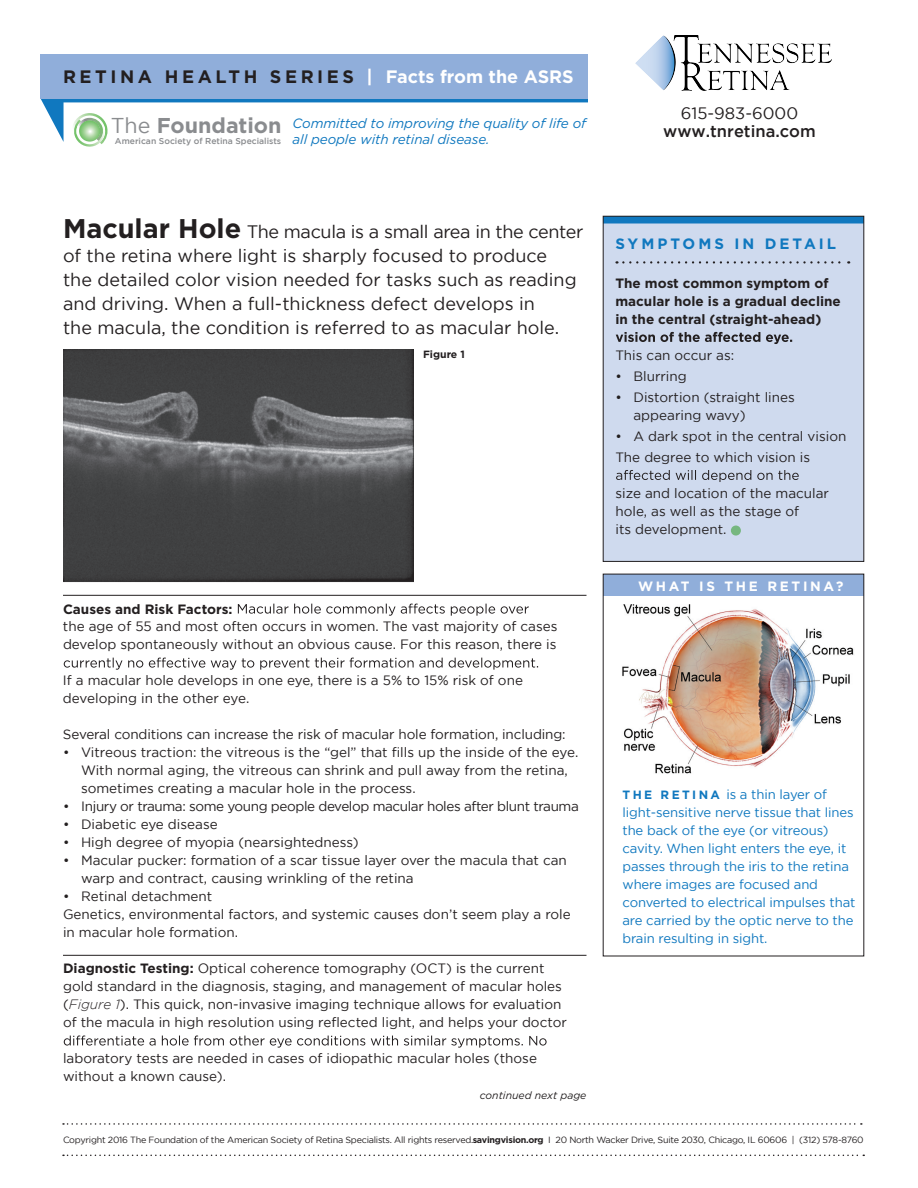
<style>
.page{position:relative;width:918px;height:1188px;background:#fff}
.page>*{position:absolute;margin:0;border:0;box-sizing:border-box;transform-origin:0 0}
.t1{font:700 21.45px "Gotham";color:#8a8c8f}
.t2{font:18px/24px "Gotham";color:#231f20}
.t3{font:700 18px "Gotham";letter-spacing:.2em;color:#231f20}
.t4{font:500 16.5px "Gotham";color:#231f20}
.t5{font:16.5px "Gotham";color:#231f20}
.t6{font:700 15px "Gotham";letter-spacing:.2em;color:#1078bf}
.t7{font:13.5px/18px "Gotham";color:#231f20}
.t8{font:700 13.5px/18px "Gotham";color:#231f20}
.t9{font:13.5px "Gotham";letter-spacing:-.03em;color:#231f20}
.t10{font:italic 13.5px/16.2px "Gotham";letter-spacing:-.01em;color:#1078bf}
.t11{font:700 13.5px "Gotham";letter-spacing:.2em;color:#fff}
.t12{font:13.2px/18px "Gotham";letter-spacing:-.01em;color:#1078bf}
.t13{font:italic 10.5px "Gotham";color:#231f20}
.t14{font:700 10.5px "Gotham";color:#231f20}
.t15{font:9px "Gotham";letter-spacing:-.025em;color:#231f20}
.t16{font:500 8.55px "Gotham";color:#8a8c8f}
.s1{color:#fff}
.s2{font-weight:400}
.s3{font-weight:700;font-size:27px}
.s4{font-weight:700}
.s5{font-weight:300;font-style:italic}
.s6{font-weight:700;font-size:12px}
</style>
<div class="page">
<svg style="left:41px;top:99px;width:23px;height:43px"></svg>
<hr style="left:54px;top:98px;width:534px;height:4px;background:#1078bf">
<div style="left:40px;top:54px;width:548px;height:45px;background:#90aeda"></div>
<img style="left:63px;top:349px;width:350px;height:233px">
<hr style="left:63px;top:595px;width:523px;height:1px;background:#231f20">
<hr style="left:63px;top:955px;width:523px;height:1px;background:#231f20">
<svg style="left:238px;top:604px;width:291px;height:12px"></svg>
<svg style="left:64px;top:658px;width:474px;height:12px"></svg>
<svg style="left:64px;top:1036px;width:483px;height:12px"></svg>
<div style="left:603px;top:216px;width:261px;height:346px;background:#cfdaee"></div>
<svg style="left:623px;top:261px;width:226px;height:3px"></svg>
<img style="left:622px;top:604px;width:232px;height:170px">
<div style="left:603px;top:574px;width:261px;height:22px;background:#90aeda"></div>
<div style="left:603px;top:216px;width:261px;height:8px;background:#1078bf"></div>
<div style="left:603px;top:216px;width:261px;height:346px;border:1px solid #231f20"></div>
<svg style="left:616px;top:332px;width:176px;height:12px"></svg>
<svg style="left:616px;top:470px;width:183px;height:12px"></svg>
<svg style="left:731px;top:526px;width:10px;height:10px"></svg>
<svg style="left:63px;top:1123px;width:799px;height:2px"></svg>
<svg style="left:63px;top:1155px;width:801px;height:1px"></svg>
<svg style="left:73px;top:113px;width:35px;height:34px"></svg>
<svg style="left:79px;top:120px;width:21px;height:22px"></svg>
<img style="left:636px;top:36px;width:195px;height:55px">
<h2 class="t3" style="left:63px;top:66px;width:512px">RETINA HEALTH SERIES <span class="s1">| Factsfrom the ASRS</span></h2>
<h1 class="t1" style="left:111px;top:113px;width:172px"><span class="s2">The</span> Foundation</h1>
<p class="t16" style="left:115px;top:136px;width:168px">American Society of Retina Specialists</p>
<p class="t10" style="left:293px;top:115px;width:295px">Committed to improving the quality of life of all people with retinal disease.</p>
<p class="t5" style="left:681px;top:104px;width:119px">615-983-6000</p>
<p class="t4" style="left:663px;top:122px;width:154px">www.tnretina.com</p>
<p class="t2" style="left:63px;top:219px;width:522px"><span class="s3">Macular Hole</span> The macula is a small area in the center of the retina where light is sharply focused to produce<br>the detailed color vision needed for tasks such as reading and driving. When a full-thickness defect develops in<br>the macula, the condition is referred to as macular hole.</p>
<p class="t14" style="left:423px;top:348px;width:43px">Figure 1</p>
<p class="t8" style="left:63px;top:599px;width:171px">Causes and Risk Factors:</p>
<p class="t7" style="left:63px;top:618px;width:496px">the age of 55 and most often occurs in women. The vast majority of cases develop spontaneously without an obvious cause. For this reason, there is</p>
<p class="t7" style="left:63px;top:672px;width:462px">If a macular hole develops in one eye, there is a 5% to 15% risk of one developing in the other eye.</p>
<p class="t7" style="left:63px;top:726px;width:504px">Several conditions can increase the risk of macular hole formation, including:</p>
<p class="t7" style="left:81px;top:743px;width:499px;text-indent:-18px">• Vitreous traction: the vitreous is the “gel” that fills up the inside of the eye.<br>With normal aging, the vitreous can shrink and pull away from the retina, sometimes creating a macular hole in the process.</p>
<p class="t9" style="left:63px;top:799px;width:517px">• Injury or trauma: some young people develop macular holes after blunt trauma</p>
<p class="t7" style="left:63px;top:815px;width:156px">• Diabetic eye disease</p>
<p class="t7" style="left:63px;top:833px;width:297px">• High degree of myopia (nearsightedness)</p>
<p class="t7" style="left:81px;top:851px;width:487px;text-indent:-18px">• Macular pucker: formation of a scar tissue layer over the macula that can warp and contract, causing wrinkling of the retina</p>
<p class="t7" style="left:63px;top:887px;width:509px">• Retinal detachment<br>Genetics, environmental factors, and systemic causes don’t seem play a role in macular hole formation.</p>
<p class="t7" style="left:63px;top:959px;width:505px"><span class="s4">Diagnostic Testing:</span> Optical coherence tomography (OCT) is the current gold standard in the diagnosis, staging, and management of macular holes (<span class="s5">Figure 1</span>). This quick, non-invasive imaging technique allows for evaluation of the macula in high resolution using reflected light, and helps your doctor</p>
<p class="t7" style="left:63px;top:1049px;width:476px">laboratory tests are needed in cases of idiopathic macular holes (those without a known cause).</p>
<p class="t13" style="left:480px;top:1089px;width:108px">continued next page</p>
<p class="t6" style="left:615px;top:235px;width:222px">SYMPTOMS IN DETAIL</p>
<p class="t8" style="left:615px;top:274px;width:227px">The most common symptom of macular hole is a gradual decline in the central (straight-ahead)</p>
<p class="t7" style="left:615px;top:346px;width:120px">This can occur as:</p>
<p class="t7" style="left:615px;top:367px;width:73px">• Blurring</p>
<p class="t7" style="left:633px;top:388px;width:163px;text-indent:-18px">• Distortion (straight lines appearing wavy)</p>
<p class="t7" style="left:615px;top:425px;width:232px;line-height:21px">• A dark spot in the central vision<br>The degree to which vision is</p>
<p class="t7" style="left:615px;top:484px;width:215px">size and location of the macular hole, as well as the stage of<br>its development.</p>
<p class="t11" style="left:638px;top:578px;width:207px">WHAT IS THE RETINA?</p>
<p class="t12" style="left:622px;top:785px;width:234px"><span class="s6">T H E R E T I N A</span> is a thin layer of light-sensitive nerve tissue that lines the back of the eye (or vitreous) cavity. When light enters the eye, it passes through the iris to the retina where images are focused and converted to electrical impulses that are carried by the optic nerve to the brain resulting in sight.</p>
<p class="t15" style="left:63px;top:1135px;width:802px">Copyright 2016 The Foundation of the American Society of Retina Specialists. All rights reserved.<span class="s4">savingvision.org</span> I 20 North Wacker Drive, Suite 2030, Chicago, IL 60606 | (312) 578-8760</p>
</div>
